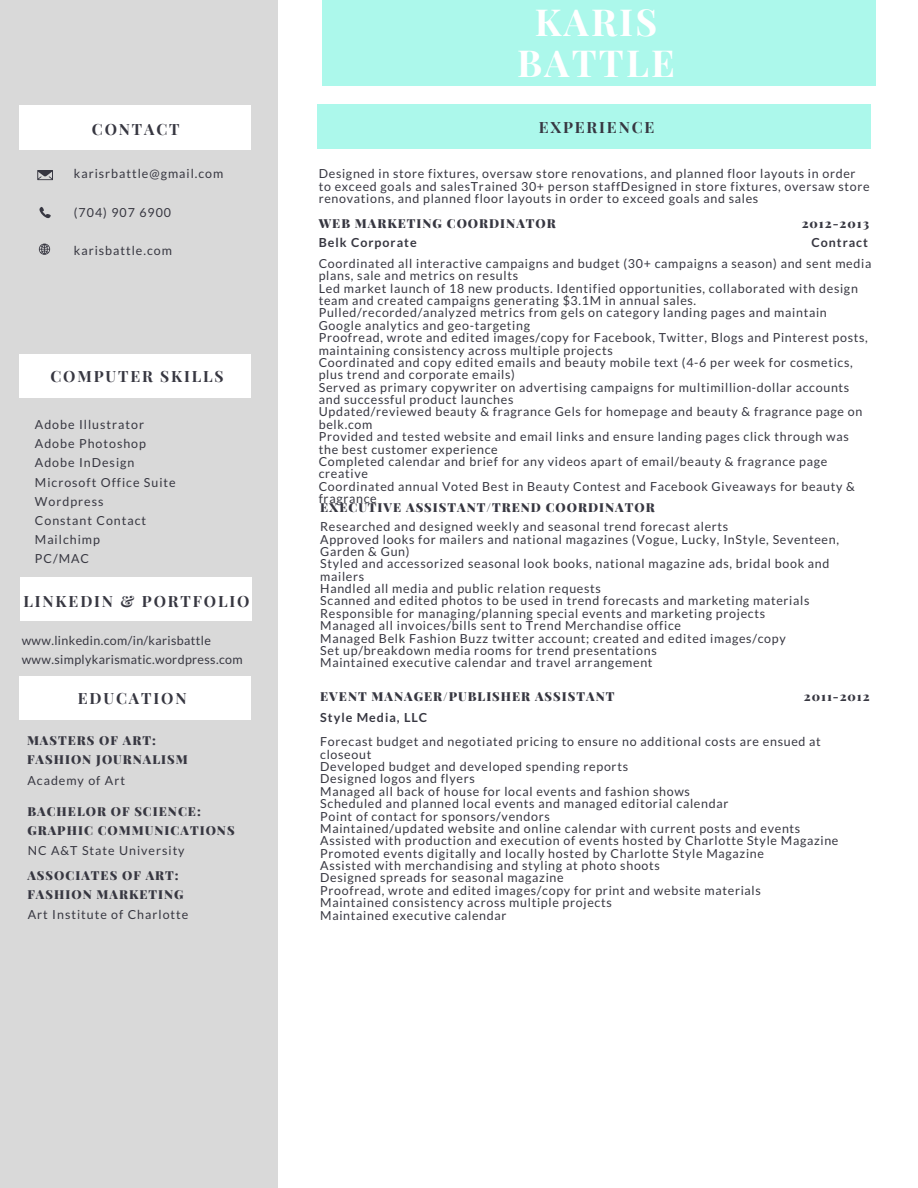
<style>
.page{position:relative;width:918px;height:1188px;background:#fff}
.page>*{position:absolute;margin:0;border:0;box-sizing:border-box;transform-origin:0 0}
.t1{font:700 37.35px/40.5px "Playfair Display";letter-spacing:.06em;color:#fff;text-align:center}
.t2{font:700 15.6px "Playfair Display";letter-spacing:.12em;color:#373741}
.t3{font:12.45px/12.3px "Lato";letter-spacing:.055em;color:#373741}
.t4{font:900 12.45px/19.2px "Playfair Display";letter-spacing:.08em;color:#373741}
.t5{font:12.45px/19.2px "Lato";letter-spacing:.08em;color:#373741}
.t6{font:12.45px/19.2px "Lato";letter-spacing:.03em;color:#373741}
.t7{font:700 12.45px "Lato";letter-spacing:.08em;color:#373741}
</style>
<div class="page">
<div style="left:0;top:0;width:277px;height:1188px;background:#d9d9d9"></div>
<div style="left:322px;top:0;width:554px;height:86px;background:#acf8eb"></div>
<div style="left:19px;top:105px;width:232px;height:44px;background:#fff"></div>
<div style="left:19px;top:354px;width:232px;height:44px;background:#fff"></div>
<div style="left:20px;top:577px;width:232px;height:44px;background:#fff"></div>
<div style="left:19px;top:676px;width:232px;height:44px;background:#fff"></div>
<svg style="left:37px;top:170px;width:16px;height:10px"></svg>
<svg style="left:40px;top:207px;width:11px;height:11px"></svg>
<svg style="left:39px;top:244px;width:11px;height:11px"></svg>
<div style="left:317px;top:105px;width:554px;height:44px;background:#acf8eb"></div>
<p class="t2" style="left:92px;top:118px;width:89px">CONTACT</p>
<p class="t5" style="left:74px;top:164px;width:151px">karisrbattle@gmail.com</p>
<p class="t5" style="left:74px;top:202px;width:99px">(704) 907 6900</p>
<p class="t5" style="left:74px;top:240px;width:100px">karisbattle.com</p>
<p class="t2" style="left:50px;top:365px;width:175px">COMPUTER SKILLS</p>
<p class="t5" style="left:35px;top:415px;width:142px">Adobe Illustrator<br>Adobe Photoshop<br>Adobe InDesign<br>Microsoft Office Suite<br>Wordpress<br>Constant Contact<br>Mailchimp<br>PC/MAC</p>
<p class="t2" style="left:23px;top:590px;width:228px">LINKEDIN &amp; PORTFOLIO</p>
<p class="t6" style="left:22px;top:630px;width:222px">www.linkedin.com/in/karisbattle www.simplykarismatic.wordpress.com</p>
<p class="t2" style="left:78px;top:687px;width:110px">EDUCATION</p>
<p class="t4" style="left:27px;top:730px;width:162px">MASTERS OF ART:<br>FASHION JOURNALISM</p>
<p class="t5" style="left:27px;top:770px;width:99px">Academy of Art</p>
<p class="t4" style="left:27px;top:801px;width:209px">BACHELOR OF SCIENCE:<br>GRAPHIC COMMUNICATIONS</p>
<p class="t5" style="left:28px;top:840px;width:158px">NC A&amp;T State University</p>
<p class="t4" style="left:27px;top:865px;width:158px">ASSOCIATES OF ART:<br>FASHION MARKETING</p>
<p class="t5" style="left:28px;top:905px;width:162px">Art Institute of Charlotte</p>
<h1 class="t1" style="left:517px;top:0;width:159px">KARIS<br>BATTLE</h1>
<p class="t2" style="left:539px;top:116px;width:117px">EXPERIENCE</p>
<p class="t3" style="left:319px;top:167px;width:553px">Designed in store fixtures, oversaw store renovations, and planned floor layouts in order to exceed goals and salesTrained 30+ person staffDesigned in store fixtures, oversaw store renovations, and planned floor layouts in order to exceed goals and sales</p>
<p class="t4" style="left:319px;top:213px;width:239px">WEB MARKETING COORDINATOR</p>
<p class="t4" style="left:802px;top:213px;width:69px">2012-2013</p>
<p class="t7" style="left:319px;top:235px;width:99px">Belk Corporate</p>
<p class="t7" style="left:811px;top:235px;width:58px">Contract</p>
<p class="t3" style="left:319px;top:257px;width:554px">Coordinated all interactive campaigns and budget (30+ campaigns a season) and sent media plans, sale and metrics on results<br>Led market launch of 18 new products. Identified opportunities, collaborated with design team and created campaigns generating $3.1M in annual sales.<br>Pulled/recorded/analyzed metrics from gels on category landing pages and maintain Google analytics and geo-targeting<br>Proofread, wrote and edited images/copy for Facebook, Twitter, Blogs and Pinterest posts, maintaining consistency across multiple projects<br>Coordinated and copy edited emails and beauty mobile text (4-6 per week for cosmetics, plus trend and corporate emails)<br>Served as primary copywriter on advertising campaigns for multimillion-dollar accounts and successful product launches<br>Updated/reviewed beauty &amp; fragrance Gels for homepage and beauty &amp; fragrance page on belk.com<br>Provided and tested website and email links and ensure landing pages click through was the best customer experience<br>Completed calendar and brief for any videos apart of email/beauty &amp; fragrance page creative<br>Coordinated annual Voted Best in Beauty Contest and Facebook Giveaways for beauty &amp; fragrance</p>
<p class="t4" style="left:320px;top:497px;width:336px">EXECUTIVE ASSISTANT/TREND COORDINATOR</p>
<p class="t3" style="left:320px;top:520px;width:520px">Researched and designed weekly and seasonal trend forecast alerts<br>Approved looks for mailers and national magazines (Vogue, Lucky, InStyle, Seventeen, Garden &amp; Gun)<br>Styled and accessorized seasonal look books, national magazine ads, bridal book and mailers<br>Handled all media and public relation requests<br>Scanned and edited photos to be used in trend forecasts and marketing materials Responsible for managing/planning special events and marketing projects<br>Managed all invoices/bills sent to Trend Merchandise office<br>Managed Belk Fashion Buzz twitter account; created and edited images/copy<br>Set up/breakdown media rooms for trend presentations<br>Maintained executive calendar and travel arrangement</p>
<p class="t4" style="left:320px;top:687px;width:296px">EVENT MANAGER/PUBLISHER ASSISTANT</p>
<p class="t4" style="left:804px;top:687px;width:67px">2011-2012</p>
<p class="t7" style="left:320px;top:710px;width:108px">Style Media, LLC</p>
<p class="t3" style="left:320px;top:735px;width:520px">Forecast budget and negotiated pricing to ensure no additional costs are ensued at closeout<br>Developed budget and developed spending reports<br>Designed logos and flyers<br>Managed all back of house for local events and fashion shows<br>Scheduled and planned local events and managed editorial calendar<br>Point of contact for sponsors/vendors<br>Maintained/updated website and online calendar with current posts and events Assisted with production and execution of events hosted by Charlotte Style Magazine Promoted events digitally and locally hosted by Charlotte Style Magazine<br>Assisted with merchandising and styling at photo shoots<br>Designed spreads for seasonal magazine<br>Proofread, wrote and edited images/copy for print and website materials<br>Maintained consistency across multiple projects<br>Maintained executive calendar</p>
</div>
